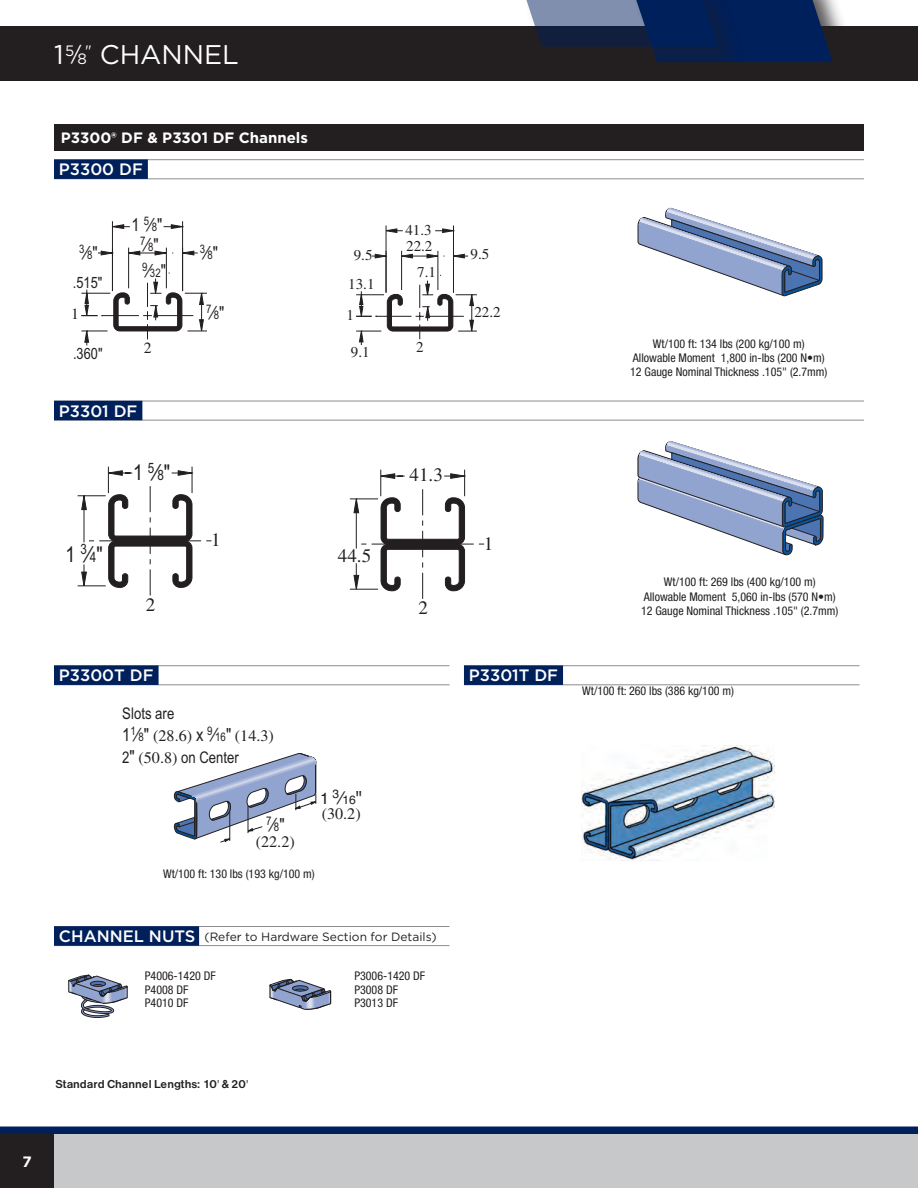
<style>
.page{position:relative;width:918px;height:1188px;background:#fff}
.page>*{position:absolute;margin:0;border:0;box-sizing:border-box;transform-origin:0 0}
.t1{font:27px "Gotham";color:#fff}
.t2{font:21.75px "Arial Narrow";color:#231f20}
.t3{font:19.05px "Times";color:#231f20}
.t4{font:18.9px "Times";color:#231f20}
.t5{font:18px "Arial Narrow";color:#231f20}
.Part_Number_Header{font:500 16.5px "Gotham";color:#fff}
.Part_Number_Header-2{font:500 16.5px "Gotham";color:#fff}
.t6{font:16.05px/21.8px "Times";color:#231f20}
.t7{font:15.6px "Arial Narrow";color:#231f20}
.t8{font:15.6px "Times";color:#231f20}
.t9{font:15px/16.5px "Times";color:#231f20}
.t10{font:700 15px "Gotham";color:#fff}
.t11{font:15px "Gotham";color:#fff}
.Weight{font:condensed 12px/13.5px "Helvetica Neue";color:#231f20}
.t12{font:12px "Gotham";color:#231f20}
.t13{font:12px "Helvetica Mdm";color:#231f20}
.t14{font:12px "Helvetica";color:#231f20}
.t15{font:11.85px "Arial Narrow";color:#231f20}
.t16{font:11.7px "Arial Narrow";color:#231f20}
.s1{font-size:27px}
.s2{font-size:20.25px}
.s3{font-size:11.7px}
.s4{font-size:18px}
.s5{font-size:14.25px}
.s6{font-family:"Arial Narrow"}
.s7{font-family:"Arial Narrow";font-size:18.15px}
.s8{font-family:"Arial Narrow";font-size:11.85px}
.s9{font-size:18.15px}
.s10{font-size:16.05px}
</style>
<div class="page">
<div style="left:0;top:27px;width:918px;height:54px;background:#231f20"></div>
<div style="left:630px;top:0;width:229px;height:82px;background:#231f20"></div>
<svg style="left:522px;top:0;width:311px;height:62px"></svg>
<div style="left:0;top:1134px;width:918px;height:54px;background:#c7c8ca"></div>
<div style="left:0;top:1133px;width:54px;height:55px;background:#231f20"></div>
<hr style="left:54px;top:665px;width:396px;height:1px;background:#8b8d90">
<hr style="left:54px;top:684px;width:396px;height:1px;background:#8b8d90">
<div style="left:54px;top:665px;width:105px;height:20px;background:#00205b"></div>
<svg style="left:173px;top:753px;width:144px;height:90px"></svg>
<svg style="left:269px;top:979px;width:63px;height:31px"></svg>
<svg style="left:68px;top:974px;width:60px;height:44px"></svg>
<div style="left:54px;top:124px;width:810px;height:27px;background:#231f20"></div>
<hr style="left:54px;top:159px;width:810px;height:1px;background:#8b8d90">
<hr style="left:54px;top:178px;width:810px;height:1px;background:#8b8d90">
<div style="left:54px;top:159px;width:94px;height:20px;background:#00205b"></div>
<svg style="left:356px;top:225px;width:121px;height:120px"></svg>
<svg style="left:81px;top:221px;width:126px;height:125px"></svg>
<hr style="left:54px;top:401px;width:810px;height:1px;background:#8b8d90">
<hr style="left:54px;top:420px;width:810px;height:1px;background:#8b8d90">
<div style="left:54px;top:401px;width:88px;height:19px;background:#00205b"></div>
<svg style="left:350px;top:470px;width:134px;height:129px"></svg>
<svg style="left:77px;top:467px;width:135px;height:129px"></svg>
<svg style="left:638px;top:208px;width:190px;height:347px"></svg>
<div style="left:0;top:1126px;width:918px;height:8px;background:#00205b"></div>
<hr style="left:464px;top:665px;width:396px;height:1px;background:#8b8d90">
<hr style="left:464px;top:684px;width:396px;height:1px;background:#8b8d90">
<div style="left:464px;top:665px;width:99px;height:20px;background:#00205b"></div>
<img style="left:582px;top:745px;width:192px;height:116px">
<hr style="left:54px;top:926px;width:396px;height:1px;background:#8b8d90">
<hr style="left:54px;top:945px;width:396px;height:1px;background:#8b8d90">
<div style="left:54px;top:926px;width:145px;height:20px;background:#00205b"></div>
<p class="t11" style="left:54px;top:45px;width:34px"><span class="s1">1</span> 5<span class="s2">/</span>8</p>
<p class="t1" style="left:85px;top:37px;width:155px"><sup>"</sup> CHANNEL</p>
<p class="t10" style="left:61px;top:128px;width:249px">P3300® DF &amp; P3301 DF Channels</p>
<p class="Part_Number_Header" style="left:59px;top:159px;width:85px">P3300 DF</p>
<p class="t5" style="left:132px;top:215px;width:32px">1 <sup>5</sup>⁄<span class="s3">8</span>"</p>
<p class="t16" style="left:140px;top:237px;width:20px">7<span class="s4">⁄</span>8<span class="s4">"</span></p>
<p class="t16" style="left:79px;top:245px;width:20px">3<span class="s4">⁄</span>8<span class="s4">"</span></p>
<p class="t16" style="left:200px;top:245px;width:20px">3<span class="s4">⁄</span>8<span class="s4">"</span></p>
<p class="t7" style="left:73px;top:273px;width:31px">.515"</p>
<p class="t16" style="left:142px;top:266px;width:25px">9<span class="s4">⁄</span>32<span class="s4">"</span></p>
<p class="t9" style="left:405px;top:221px;width:29px">41.3<br>22.2</p>
<p class="t9" style="left:354px;top:247px;width:20px">9.5</p>
<p class="t9" style="left:470px;top:246px;width:20px">9.5</p>
<p class="t9" style="left:348px;top:276px;width:28px">13.1</p>
<p class="t9" style="left:417px;top:264px;width:20px">7.1</p>
<p class="t8" style="left:71px;top:305px;width:9px">1</p>
<p class="t16" style="left:206px;top:305px;width:20px">7<span class="s4">⁄</span>8<span class="s4">"</span></p>
<p class="t9" style="left:346px;top:306px;width:9px">1</p>
<p class="t9" style="left:474px;top:304px;width:28px">22.2</p>
<p class="t7" style="left:73px;top:344px;width:31px">.360"</p>
<p class="t8" style="left:144px;top:339px;width:9px">2</p>
<p class="t9" style="left:351px;top:343px;width:20px">9.1</p>
<p class="t9" style="left:416px;top:339px;width:9px">2</p>
<p class="Part_Number_Header" style="left:59px;top:400px;width:80px">P3301 DF</p>
<p class="t2" style="left:133px;top:460px;width:39px">1 <sup>5</sup>⁄<span class="s5">8</span>"</p>
<p class="t3" style="left:410px;top:464px;width:35px">41.3</p>
<p class="t2" style="left:66px;top:542px;width:39px">1 <sup>3</sup>⁄<span class="s5">4</span>"</p>
<p class="t4" style="left:211px;top:529px;width:11px">1</p>
<p class="t3" style="left:338px;top:545px;width:35px">44.5</p>
<p class="t3" style="left:484px;top:532px;width:11px">1</p>
<p class="t4" style="left:146px;top:594px;width:11px">2</p>
<p class="t3" style="left:418px;top:597px;width:11px">2</p>
<p class="Part_Number_Header" style="left:59px;top:665px;width:96px">P3300T DF</p>
<p class="t6" style="left:122px;top:703px;width:153px"><span class="s6">Slots are<br></span><span class="s7">1</span><sup>1</sup><span class="s7">⁄</span><span class="s8">8</span><span class="s7">"</span> (28.6) <span class="s7">x</span> <sup>9</sup><span class="s7">⁄</span><span class="s8">16</span><span class="s7">"</span> (14.3)<br><span class="s6">2</span><span class="s7">"</span> (50.8) <span class="s6">on Center</span></p>
<p class="t15" style="left:266px;top:815px;width:20px">7<span class="s9">⁄</span>8<span class="s9">"</span></p>
<p class="t6" style="left:256px;top:830px;width:40px">(22.2)</p>
<p class="t14" style="left:320px;top:790px;width:43px"><span class="s10">1</span> 3<span class="s9">⁄</span>16<span class="s9">"</span></p>
<p class="t6" style="left:322px;top:803px;width:40px">(30.2)</p>
<p class="Part_Number_Header" style="left:469px;top:665px;width:91px">P3301T DF</p>
<p class="Weight" style="left:163px;top:867px;width:153px">Wt/100 ft: 130 lbs (193 kg/100 m)</p>
<p class="Part_Number_Header-2" style="left:59px;top:925px;width:138px">CHANNEL NUTS</p>
<p class="t12" style="left:205px;top:929px;width:234px">(Refer to Hardware Section for Details)</p>
<p class="Weight" style="left:145px;top:969px;width:72px">P4006-1420 DF</p>
<p class="Weight" style="left:145px;top:982px;width:45px">P4008 DF<br>P4010 DF</p>
<p class="Weight" style="left:354px;top:969px;width:72px">P3006-1420 DF</p>
<p class="Weight" style="left:354px;top:982px;width:45px">P3008 DF</p>
<p class="Weight" style="left:354px;top:996px;width:45px">P3013 DF</p>
<p class="Weight" style="left:653px;top:336px;width:153px">Wt/100 ft: 134 lbs (200 kg/100 m)</p>
<p class="Weight" style="left:633px;top:351px;width:193px">Allowable Moment 1,800 in-lbs (200 N•m)</p>
<p class="Weight" style="left:630px;top:365px;width:199px">12 Gauge Nominal Thickness .105" (2.7mm)</p>
<p class="Weight" style="left:664px;top:575px;width:153px">Wt/100 ft: 269 lbs (400 kg/100 m)</p>
<p class="Weight" style="left:644px;top:590px;width:193px">Allowable Moment 5,060 in-lbs (570 N•m)</p>
<p class="Weight" style="left:641px;top:604px;width:199px">12 Gauge Nominal Thickness .105" (2.7mm)</p>
<p class="Weight" style="left:582px;top:684px;width:153px">Wt/100 ft: 260 lbs (386 kg/100 m)</p>
<p class="t13" style="left:55px;top:1076px;width:194px">Standard Channel Lengths: 10' &amp; 20'</p>
<p class="t10" style="left:22px;top:1152px;width:11px">7</p>
</div>
